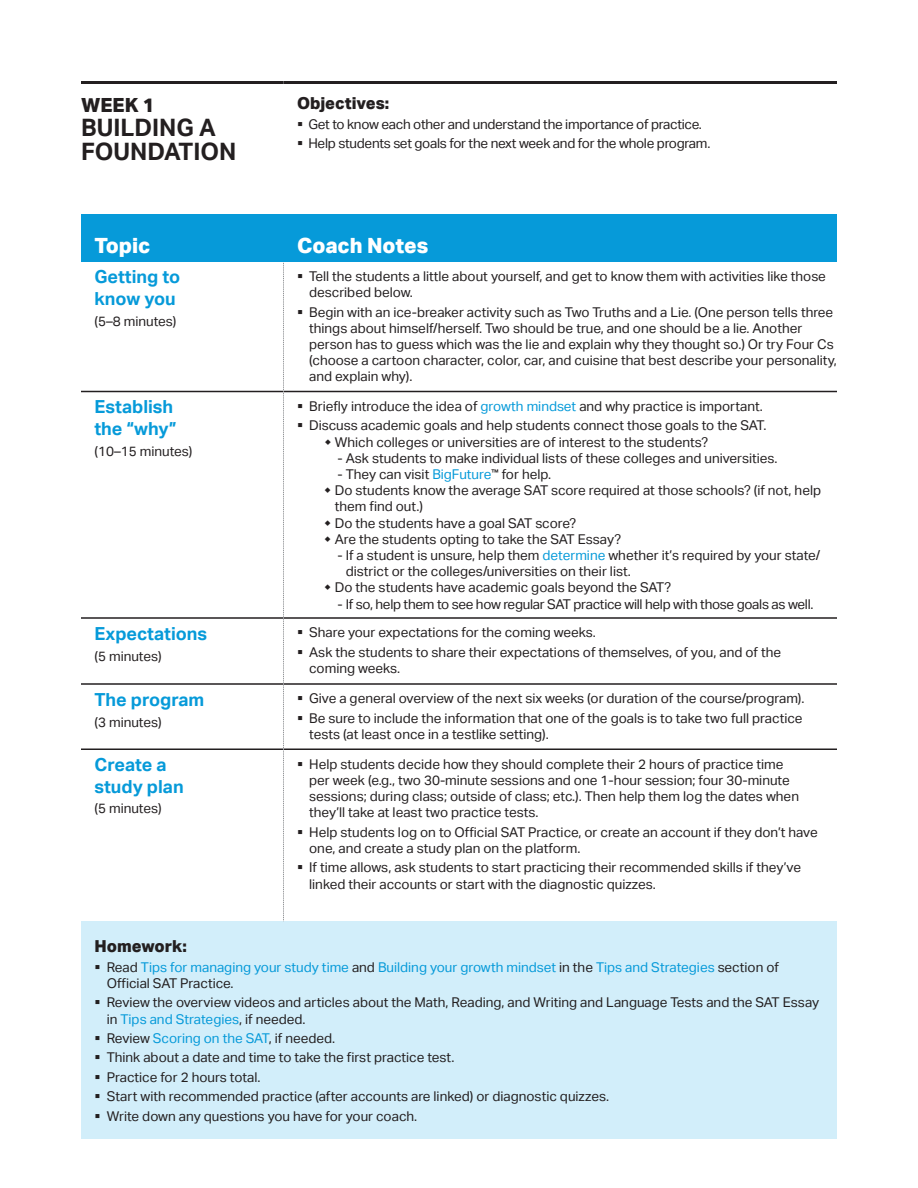
<style>
.page{position:relative;width:918px;height:1188px;background:#fff}
.page>*{position:absolute;margin:0;border:0;box-sizing:border-box;transform-origin:0 0}
.t1{font:700 24px "Aktiv Grotesk";color:#231f20}
.t2{font:800 21px "Aktiv Grotesk";letter-spacing:-.005em;color:#fff}
.t3{font:800 19.5px "Aktiv Grotesk";color:#231f20}
.t4{font:700 18px/21.6px "Aktiv Grotesk";color:#069ad9}
.t5{font:800 16.5px "Aktiv Grotesk";color:#231f20}
.t6{font:13.5px/16.2px "Aktiv Grotesk";color:#231f20}
.t7{font:13.5px "Aktiv Grotesk";letter-spacing:-.02em;color:#231f20}
.t8{font:13.5px/16.2px "Aktiv Grotesk";color:#069ad9}
.s1{color:#069ad9}
.s2{color:#231f20}
</style>
<div class="page">
<div style="left:81px;top:921px;width:756px;height:218px;background:#d2eefa"></div>
<hr style="left:81px;top:81px;width:203px;height:3px;background:#231f20">
<hr style="left:284px;top:81px;width:553px;height:3px;background:#231f20">
<hr style="left:81px;top:391px;width:202px;height:1px;background:#231f20">
<hr style="left:284px;top:391px;width:553px;height:1px;background:#231f20">
<hr style="left:81px;top:617px;width:202px;height:2px;background:#231f20">
<hr style="left:284px;top:617px;width:553px;height:2px;background:#231f20">
<hr style="left:81px;top:683px;width:202px;height:2px;background:#231f20">
<hr style="left:284px;top:683px;width:553px;height:2px;background:#231f20">
<hr style="left:81px;top:748px;width:202px;height:2px;background:#231f20">
<hr style="left:284px;top:748px;width:553px;height:2px;background:#231f20">
<svg style="left:283px;top:261px;width:1px;height:661px"></svg>
<div style="left:81px;top:214px;width:203px;height:47px;background:#069ad9"></div>
<div style="left:284px;top:214px;width:553px;height:47px;background:#069ad9"></div>
<h2 class="t3" style="left:81px;top:92px;width:75px">WEEK 1</h2>
<p class="t5" style="left:297px;top:93px;width:94px">Objectives:</p>
<h2 class="t1" style="left:81px;top:113px;width:137px">BUILDING A</h2>
<p class="t7" style="left:297px;top:116px;width:406px">▪ Get to know each other and understand the importance of practice.</p>
<p class="t7" style="left:297px;top:136px;width:415px">▪ Help students set goals for the next week and for the whole program.</p>
<h2 class="t1" style="left:81px;top:137px;width:157px">FOUNDATION</h2>
<p class="t2" style="left:94px;top:232px;width:57px">Topic</p>
<p class="t2" style="left:297px;top:232px;width:133px">Coach Notes</p>
<p class="t6" style="left:309px;top:268px;width:518px;text-indent:-12px">▪ Tell the students a little about yourself, and get to know them with activities like those described below.</p>
<p class="t6" style="left:309px;top:304px;width:529px;text-indent:-12px">▪ Begin with an ice-breaker activity such as Two Truths and a Lie. (One person tells three things about himself/herself. Two should be true, and one should be a lie. Another person has to guess which was the lie and explain why they thought so.) Or try Four Cs (choose a cartoon character, color, car, and cuisine that best describe your personality, and explain why).</p>
<p class="t4" style="left:94px;top:396px;width:84px">Establish the “why”</p>
<p class="t6" style="left:94px;top:443px;width:99px">(10–15 minutes)</p>
<p class="t4" style="left:94px;top:266px;width:87px">Getting to know you</p>
<p class="t6" style="left:94px;top:313px;width:83px">(5–8 minutes)</p>
<p class="t6" style="left:297px;top:398px;width:468px">▪ Briefly introduce the idea of <span class="s1">growth mindset</span> and why practice is important.</p>
<p class="t6" style="left:335px;top:418px;width:433px;text-indent:-38px">▪ Discuss academic goals and help students connect those goals to the SAT.<br>Which colleges or universities are of interest to the students?</p>
<p class="t6" style="left:338px;top:450px;width:442px">- Ask students to make individual lists of these colleges and universities.</p>
<p class="t6" style="left:335px;top:466px;width:488px">- They can visit <span class="s1">BigFuture</span><sup>™</sup> for help.<br>Do students know the average SAT score required at those schools? (if not, help them find out.)<br>Do the students have a goal SAT score?<br>Are the students opting to take the SAT Essay?</p>
<p class="t6" style="left:337px;top:547px;width:484px">- If a student is unsure, help them <span class="s1">determine</span> whether it’s required by your state/</p>
<p class="t6" style="left:346px;top:563px;width:287px">district or the colleges/universities on their list.</p>
<p class="t6" style="left:335px;top:580px;width:338px">Do the students have academic goals beyond the SAT?</p>
<p class="t7" style="left:337px;top:596px;width:477px">- If so, help them to see how regular SAT practice will help with those goals as well.</p>
<p class="t4" style="left:94px;top:623px;width:114px">Expectations</p>
<p class="t6" style="left:94px;top:648px;width:69px">(5 minutes)</p>
<p class="t4" style="left:94px;top:689px;width:111px">The program</p>
<p class="t6" style="left:94px;top:714px;width:69px">(3 minutes)</p>
<p class="t6" style="left:297px;top:625px;width:300px">▪ Share your expectations for the coming weeks.</p>
<p class="t6" style="left:309px;top:644px;width:473px;text-indent:-12px">▪ Ask the students to share their expectations of themselves, of you, and of the coming weeks.</p>
<p class="t6" style="left:297px;top:691px;width:509px">▪ Give a general overview of the next six weeks (or duration of the course/program).</p>
<p class="t6" style="left:309px;top:710px;width:495px;text-indent:-12px">▪ Be sure to include the information that one of the goals is to take two full practice tests (at least once in a testlike setting).</p>
<p class="t4" style="left:94px;top:754px;width:73px">Create a</p>
<p class="t6" style="left:297px;top:756px;width:488px">▪ Help students decide how they should complete their 2 hours of practice time</p>
<p class="t4" style="left:94px;top:776px;width:91px">study plan</p>
<p class="t6" style="left:309px;top:772px;width:491px">per week (e.g., two 30-minute sessions and one 1-hour session; four 30-minute sessions; during class; outside of class; etc.). Then help them log the dates when</p>
<p class="t6" style="left:94px;top:801px;width:69px">(5 minutes)</p>
<p class="t6" style="left:309px;top:805px;width:231px">they’ll take at least two practice tests.</p>
<p class="t6" style="left:309px;top:824px;width:510px;text-indent:-12px">▪ Help students log on to Official SAT Practice, or create an account if they don’t have one, and create a study plan on the platform.</p>
<p class="t6" style="left:309px;top:860px;width:493px;text-indent:-12px">▪ If time allows, ask students to start practicing their recommended skills if they’ve linked their accounts or start with the diagnostic quizzes.</p>
<p class="t5" style="left:94px;top:936px;width:94px">Homework:</p>
<p class="t8" style="left:107px;top:959px;width:674px;text-indent:-12px"><span class="s2">▪ Read</span> Tips for managing your study time <span class="s2">and</span> Building your growth mindset <span class="s2">in the</span> Tips and Strategies <span class="s2">section of<br>Official SAT Practice.</span></p>
<p class="t6" style="left:107px;top:995px;width:714px;text-indent:-12px">▪ Review the overview videos and articles about the Math, Reading, and Writing and Language Tests and the SAT Essay in <span class="s1">Tips and Strategies</span>, if needed.</p>
<p class="t6" style="left:95px;top:1030px;width:242px">▪ Review <span class="s1">Scoring on the SAT</span>, if needed.</p>
<p class="t6" style="left:95px;top:1050px;width:362px">▪ Think about a date and time to take the first practice test.</p>
<p class="t6" style="left:95px;top:1069px;width:167px">▪ Practice for 2 hours total.</p>
<p class="t6" style="left:95px;top:1089px;width:516px">▪ Start with recommended practice (after accounts are linked) or diagnostic quizzes.</p>
<p class="t6" style="left:95px;top:1108px;width:324px">▪ Write down any questions you have for your coach.</p>
</div>
